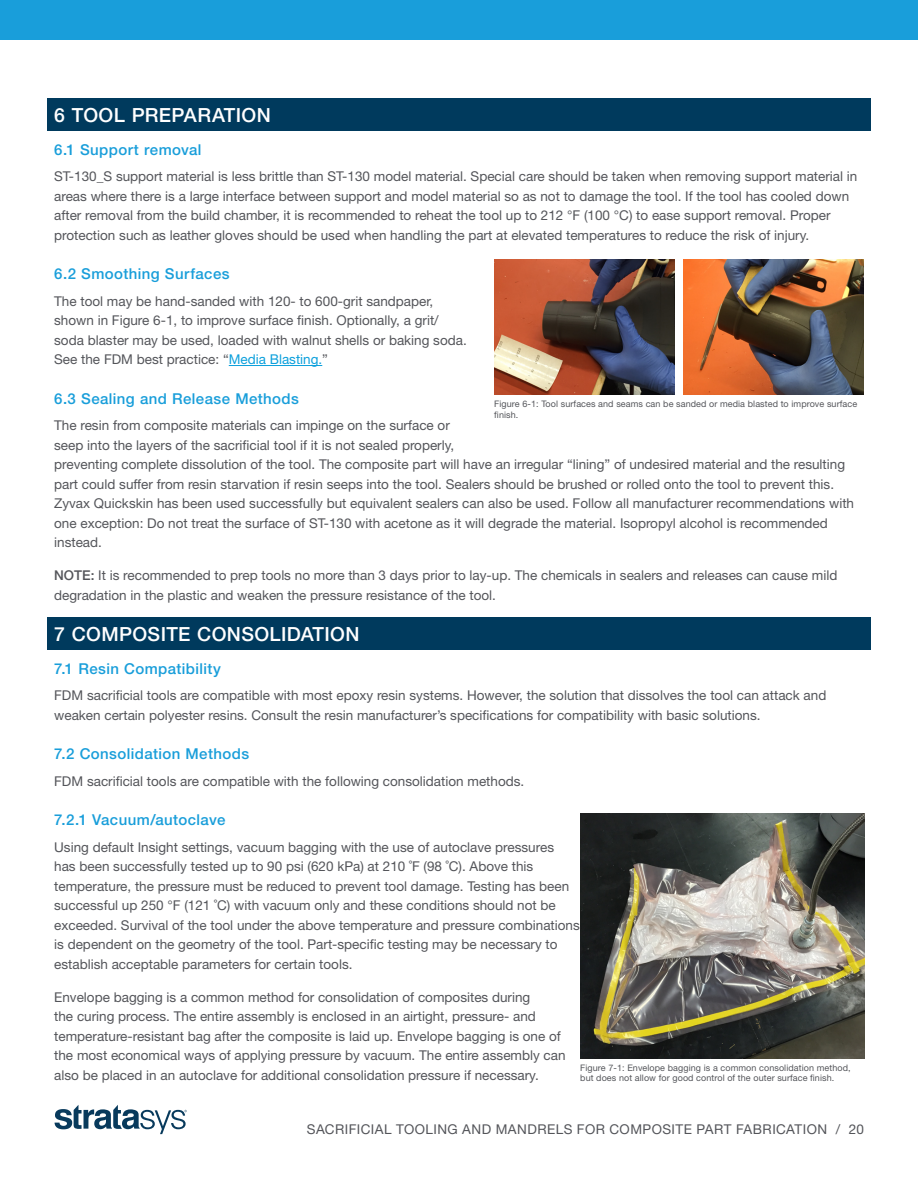
<style>
.page{position:relative;width:918px;height:1188px;background:#fff}
.page>*{position:absolute;margin:0;border:0;box-sizing:border-box;transform-origin:0 0}
.CONT_-_Section_Subhe{font:500 19.5px "Helvetica Neue LT Std";letter-spacing:.015em;color:#fff}
.CONT_-_Body_Subhead{font:500 15px "Helvetica Neue LT Std";letter-spacing:.025em;color:#199eda}
.CONT_-_Body{font:13.5px/19.5px "Helvetica Neue LT Std";color:#54555a}
.CONT_-_Body-2{font:13.5px "Helvetica Neue LT Std";letter-spacing:.035em;color:#54555a}
.CONT_-_Image_Caption{font:9px/10.5px "Helvetica Neue LT Std";letter-spacing:.01em;color:#54555a}
.s1{color:#0ca0dc}
.s2{font-weight:500}
</style>
<div class="page">
<div style="left:0;top:0;width:918px;height:40px;background:#199eda"></div>
<svg style="left:55px;top:1105px;width:132px;height:29px"></svg>
<div style="left:47px;top:98px;width:824px;height:33px;background:#003a5d"></div>
<hr style="left:229px;top:365px;width:93px;height:1px;background:#0ca0dc">
<div style="left:47px;top:617px;width:824px;height:33px;background:#003a5d"></div>
<img style="left:581px;top:814px;width:283px;height:244px">
<img style="left:494px;top:259px;width:180px;height:135px">
<img style="left:683px;top:259px;width:180px;height:135px">
<p class="CONT_-_Section_Subhe" style="left:54px;top:103px;width:218px">6 TOOL PREPARATION</p>
<p class="CONT_-_Body_Subhead" style="left:54px;top:141px;width:149px">6.1 Support removal</p>
<p class="CONT_-_Body" style="left:54px;top:166px;width:805px">ST-130_S support material is less brittle than ST-130 model material. Special care should be taken when removing support material in areas where there is a large interface between support and model material so as not to damage the tool. If the tool has cooled down after removal from the build chamber, it is recommended to reheat the tool up to 212 °F (100 °C) to ease support removal. Proper protection such as leather gloves should be used when handling the part at elevated temperatures to reduce the risk of injury.</p>
<p class="CONT_-_Body_Subhead" style="left:54px;top:265px;width:177px">6.2 Smoothing Surfaces</p>
<p class="CONT_-_Body" style="left:54px;top:291px;width:414px">The tool may be hand-sanded with 120- to 600-grit sandpaper, shown in Figure 6-1, to improve surface finish. Optionally, a grit/ soda blaster may be used, loaded with walnut shells or baking soda.<br>See the FDM best practice: “<span class="s1">Media Blasting.</span>”</p>
<p class="CONT_-_Body_Subhead" style="left:54px;top:390px;width:246px">6.3 Sealing and Release Methods</p>
<p class="CONT_-_Body" style="left:54px;top:415px;width:801px">The resin from composite materials can impinge on the surface or<br>seep into the layers of the sacrificial tool if it is not sealed properly,<br>preventing complete dissolution of the tool. The composite part will have an irregular “lining” of undesired material and the resulting part could suffer from resin starvation if resin seeps into the tool. Sealers should be brushed or rolled onto the tool to prevent this.<br>Zyvax Quickskin has been used successfully but equivalent sealers can also be used. Follow all manufacturer recommendations with one exception: Do not treat the surface of ST-130 with acetone as it will degrade the material. Isopropyl alcohol is recommended instead.</p>
<p class="CONT_-_Body" style="left:54px;top:565px;width:785px"><span class="s2">NOTE:</span> It is recommended to prep tools no more than 3 days prior to lay-up. The chemicals in sealers and releases can cause mild degradation in the plastic and weaken the pressure resistance of the tool.</p>
<p class="CONT_-_Section_Subhe" style="left:54px;top:622px;width:307px">7 COMPOSITE CONSOLIDATION</p>
<p class="CONT_-_Body_Subhead" style="left:54px;top:660px;width:168px">7.1 Resin Compatibility</p>
<p class="CONT_-_Body" style="left:54px;top:685px;width:774px">FDM sacrificial tools are compatible with most epoxy resin systems. However, the solution that dissolves the tool can attack and weaken certain polyester resins. Consult the resin manufacturer’s specifications for compatibility with basic solutions.</p>
<p class="CONT_-_Body_Subhead" style="left:54px;top:745px;width:196px">7.2 Consolidation Methods</p>
<p class="CONT_-_Body" style="left:54px;top:771px;width:472px">FDM sacrificial tools are compatible with the following consolidation methods.</p>
<p class="CONT_-_Body_Subhead" style="left:54px;top:811px;width:173px">7.2.1 Vacuum/autoclave</p>
<p class="CONT_-_Body" style="left:54px;top:837px;width:527px">Using default Insight settings, vacuum bagging with the use of autoclave pressures<br>has been successfully tested up to 90 psi (620 kPa) at 210 ˚F (98 ˚C). Above this temperature, the pressure must be reduced to prevent tool damage. Testing has been successful up 250 °F (121 ˚C) with vacuum only and these conditions should not be exceeded. Survival of the tool under the above temperature and pressure combinations is dependent on the geometry of the tool. Part-specific testing may be necessary to establish acceptable parameters for certain tools.</p>
<p class="CONT_-_Body" style="left:54px;top:987px;width:513px">Envelope bagging is a common method for consolidation of composites during<br>the curing process. The entire assembly is enclosed in an airtight, pressure- and temperature-resistant bag after the composite is laid up. Envelope bagging is one of the most economical ways of applying pressure by vacuum. The entire assembly can also be placed in an autoclave for additional consolidation pressure if necessary.</p>
<p class="CONT_-_Image_Caption" style="left:494px;top:399px;width:364px">Figure 6-1: Tool surfaces and seams can be sanded or media blasted to improve surface finish.</p>
<p class="CONT_-_Image_Caption" style="left:580px;top:1062px;width:272px">Figure 7-1: Envelope bagging is a common consolidation method, but does not allow for good control of the outer surface finish.</p>
<p class="CONT_-_Body-2" style="left:307px;top:1121px;width:559px">SACRIFICIAL TOOLING AND MANDRELS FOR COMPOSITE PART FABRICATION / 20</p>
</div>
